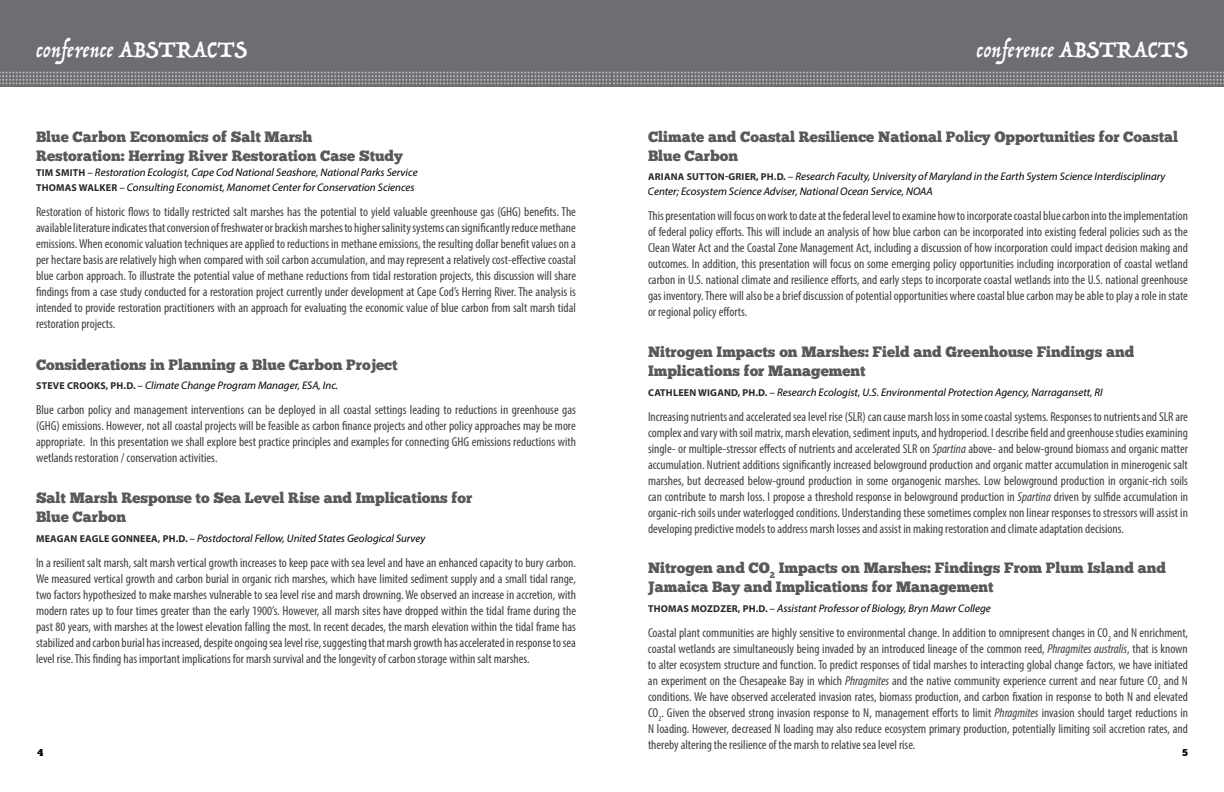
<style>
.page{position:relative;width:1224px;height:792px;background:#fff}
.page>*{position:absolute;margin:0;border:0;box-sizing:border-box;transform-origin:0 0}
.t1{font:22px "Trattatello";letter-spacing:.03em;color:#fff}
.t2{font:15px/19.2px "Chunk Five";color:#58595b}
.t3{font:condensed 13px/16px "Myriad Pro";color:#414042;text-align:justify}
.t4{font:italic 11px/15px "Myriad Pro";color:#000}
.t5{font:10px "Chunk Five";color:#000}
.s1{font-size:26px}
.s2{font-weight:700;font-style:normal;font-size:10px;color:#292829}
.s3{font-style:italic}
</style>
<div class="page">
<div style="left:0;top:0;width:1224px;height:86px;background:#6d6e71"></div>
<svg style="left:0;top:72px;width:1224px;height:12px"></svg>
<h1 class="t1" style="left:36px;top:37px;width:213px">conference <span class="s1">abstracts</span></h1>
<h1 class="t1" style="left:977px;top:37px;width:213px">conference <span class="s1">abstracts</span></h1>
<p class="t2" style="left:648px;top:127px;width:532px">Climate and Coastal Resilience National Policy Opportunities for Coastal<br>Blue Carbon</p>
<p class="t4" style="left:648px;top:169px;width:519px"><span class="s2">ARIANA SUTTON-GRIER, PH.D.</span> – Research Faculty, University of Maryland in the Earth System Science Interdisciplinary<br>Center; Ecosystem Science Adviser, National Ocean Service, NOAA</p>
<p class="t3" style="left:648px;top:208px;width:542px">This presentation will focus on work to date at the federal level to examine how to incorporate coastal blue carbon into the implementation of federal policy efforts. This will include an analysis of how blue carbon can be incorporated into existing federal policies such as the Clean Water Act and the Coastal Zone Management Act, including a discussion of how incorporation could impact decision making and outcomes. In addition, this presentation will focus on some emerging policy opportunities including incorporation of coastal wetland carbon in U.S. national climate and resilience efforts, and early steps to incorporate coastal wetlands into the U.S. national greenhouse gas inventory. There will also be a brief discussion of potential opportunities where coastal blue carbon may be able to play a role in state or regional policy efforts.</p>
<p class="t2" style="left:648px;top:342px;width:488px">Nitrogen Impacts on Marshes: Field and Greenhouse Findings and<br>Implications for Management</p>
<p class="t4" style="left:648px;top:384px;width:456px"><span class="s2">CATHLEEN WIGAND, PH.D.</span> – Research Ecologist, U.S. Environmental Protection Agency, Narragansett, RI</p>
<p class="t3" style="left:648px;top:408px;width:542px">Increasing nutrients and accelerated sea level rise (SLR) can cause marsh loss in some coastal systems. Responses to nutrients and SLR are complex and vary with soil matrix, marsh elevation, sediment inputs, and hydroperiod. I describe field and greenhouse studies examining single- or multiple-stressor effects of nutrients and accelerated SLR on <span class="s3">Spartina</span> above- and below-ground biomass and organic matter accumulation. Nutrient additions significantly increased belowground production and organic matter accumulation in minerogenic salt marshes, but decreased below-ground production in some organogenic marshes. Low belowground production in organic-rich soils can contribute to marsh loss. I propose a threshold response in belowground production in <span class="s3">Spartina</span> driven by sulfide accumulation in organic-rich soils under waterlogged conditions. Understanding these sometimes complex non linear responses to stressors will assist in developing predictive models to address marsh losses and assist in making restoration and climate adaptation decisions.</p>
<p class="t2" style="left:648px;top:558px;width:519px">Nitrogen and CO<sub>2</sub> Impacts on Marshes: Findings From Plum Island and<br>Jamaica Bay and Implications for Management</p>
<p class="t4" style="left:648px;top:600px;width:344px"><span class="s2">THOMAS MOZDZER, PH.D.</span> – Assistant Professor of Biology, Bryn Mawr College</p>
<p class="t3" style="left:648px;top:624px;width:542px">Coastal plant communities are highly sensitive to environmental change. In addition to omnipresent changes in CO<sub>2</sub> and N enrichment, coastal wetlands are simultaneously being invaded by an introduced lineage of the common reed, <span class="s3">Phragmites australis</span>, that is known to alter ecosystem structure and function. To predict responses of tidal marshes to interacting global change factors, we have initiated an experiment on the Chesapeake Bay in which <span class="s3">Phragmites</span> and the native community experience current and near future CO<sub>2</sub> and N conditions. We have observed accelerated invasion rates, biomass production, and carbon fixation in response to both N and elevated CO<sub>2</sub>. Given the observed strong invasion response to N, management efforts to limit <span class="s3">Phragmites</span> invasion should target reductions in N loading. However, decreased N loading may also reduce ecosystem primary production, potentially limiting soil accretion rates, and thereby altering the resilience of the marsh to relative sea level rise.</p>
<p class="t2" style="left:36px;top:127px;width:368px">Blue Carbon Economics of Salt Marsh<br>Restoration: Herring River Restoration Case Study</p>
<p class="t4" style="left:36px;top:165px;width:383px"><span class="s2">TIM SMITH</span> – Restoration Ecologist, Cape Cod National Seashore, National Parks Service<br><span class="s2">THOMAS WALKER</span> – Consulting Economist, Manomet Center for Conservation Sciences</p>
<p class="t3" style="left:36px;top:204px;width:542px">Restoration of historic flows to tidally restricted salt marshes has the potential to yield valuable greenhouse gas (GHG) benefits. The available literature indicates that conversion of freshwater or brackish marshes to higher salinity systems can significantly reduce methane emissions. When economic valuation techniques are applied to reductions in methane emissions, the resulting dollar benefit values on a per hectare basis are relatively high when compared with soil carbon accumulation, and may represent a relatively cost-effective coastal blue carbon approach. To illustrate the potential value of methane reductions from tidal restoration projects, this discussion will share findings from a case study conducted for a restoration project currently under development at Cape Cod’s Herring River. The analysis is intended to provide restoration practitioners with an approach for evaluating the economic value of blue carbon from salt marsh tidal restoration projects.</p>
<p class="t2" style="left:36px;top:355px;width:363px">Considerations in Planning a Blue Carbon Project</p>
<p class="t4" style="left:36px;top:378px;width:304px"><span class="s2">STEVE CROOKS, PH.D.</span> – Climate Change Program Manager, ESA, Inc.</p>
<p class="t3" style="left:36px;top:402px;width:542px">Blue carbon policy and management interventions can be deployed in all coastal settings leading to reductions in greenhouse gas (GHG) emissions. However, not all coastal projects will be feasible as carbon finance projects and other policy approaches may be more appropriate. In this presentation we shall explore best practice principles and examples for connecting GHG emissions reductions with wetlands restoration / conservation activities.</p>
<p class="t2" style="left:36px;top:488px;width:438px">Salt Marsh Response to Sea Level Rise and Implications for<br>Blue Carbon</p>
<p class="t4" style="left:36px;top:530px;width:391px"><span class="s2">MEAGAN EAGLE GONNEEA, PH.D.</span> – Postdoctoral Fellow, United States Geological Survey</p>
<p class="t3" style="left:36px;top:554px;width:542px">In a resilient salt marsh, salt marsh vertical growth increases to keep pace with sea level and have an enhanced capacity to bury carbon.<br>We measured vertical growth and carbon burial in organic rich marshes, which have limited sediment supply and a small tidal range, two factors hypothesized to make marshes vulnerable to sea level rise and marsh drowning. We observed an increase in accretion, with modern rates up to four times greater than the early 1900’s. However, all marsh sites have dropped within the tidal frame during the past 80 years, with marshes at the lowest elevation falling the most. In recent decades, the marsh elevation within the tidal frame has stabilized and carbon burial has increased, despite ongoing sea level rise, suggesting that marsh growth has accelerated in response to sea level rise. This finding has important implications for marsh survival and the longevity of carbon storage within salt marshes.</p>
<p class="t5" style="left:37px;top:746px;width:7px">4</p>
<p class="t5" style="left:1182px;top:746px;width:7px">5</p>
</div>
